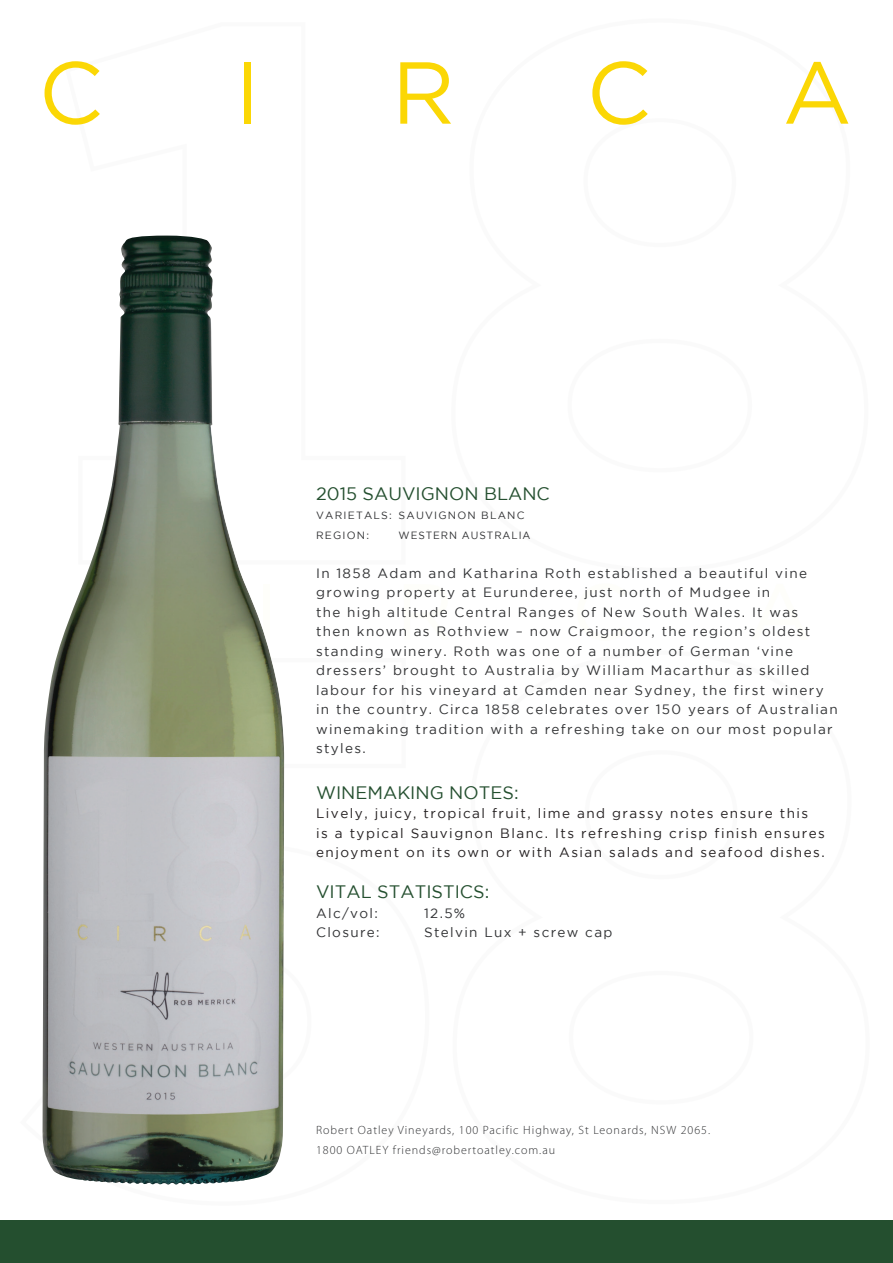
<style>
.page{position:relative;width:893px;height:1263px;background:#fff}
.page>*{position:absolute;margin:0;border:0;box-sizing:border-box;transform-origin:0 0}
.t1{font:18px "Gotham";color:#244f2f}
.t2{font:13.5px/19.5px "Gotham";letter-spacing:.1em;color:#313234}
.t3{font:13.5px/19.5px "Gotham";letter-spacing:.11em;color:#231f20}
.t4{font:300 12px/19.5px "Myriad Pro";letter-spacing:.08em;color:#313234}
.t5{font:10.5px/19.5px "Gotham";letter-spacing:.115em;color:#313234}
.t6{font:10.5px "Gotham";letter-spacing:.095em;color:#313234;scale:.96 1}
</style>
<div class="page">
<div style="left:0;top:1220px;width:893px;height:43px;background:#244f2f"></div>
<svg style="left:45px;top:61px;width:55px;height:64px"></svg>
<div style="left:244px;top:62px;width:7px;height:62px;background:#fbd705"></div>
<svg style="left:400px;top:62px;width:51px;height:62px"></svg>
<svg style="left:592px;top:61px;width:56px;height:64px"></svg>
<svg style="left:786px;top:62px;width:62px;height:62px"></svg>
<img style="left:43px;top:241px;width:241px;height:943px">
<h1 class="t1" style="left:316px;top:483px;width:235px">2015 SAUVIGNON BLANC</h1>
<p class="t5" style="left:316px;top:505px;width:210px">VARIETALS: SAUVIGNON BLANC<br>REGION:</p>
<p class="t6" style="left:399px;top:529px;width:139px">WESTERN AUSTRALIA</p>
<p class="t2" style="left:316px;top:563px;width:523px">In 1858 Adam and Katharina Roth established a beautiful vine growing property at Eurunderee, just north of Mudgee in<br>the high altitude Central Ranges of New South Wales. It was<br>then known as Rothview – now Craigmoor, the region’s oldest standing winery. Roth was one of a number of German ‘vine dressers’ brought to Australia by William Macarthur as skilled labour for his vineyard at Camden near Sydney, the first winery in the country. Circa 1858 celebrates over 150 years of Australian winemaking tradition with a refreshing take on our most popular styles.</p>
<h1 class="t1" style="left:316px;top:782px;width:204px">WINEMAKING NOTES:</h1>
<p class="t3" style="left:316px;top:803px;width:510px">Lively, juicy, tropical fruit, lime and grassy notes ensure this<br>is a typical Sauvignon Blanc. Its refreshing crisp finish ensures enjoyment on its own or with Asian salads and seafood dishes.</p>
<h1 class="t1" style="left:316px;top:882px;width:175px">VITAL STATISTICS:</h1>
<p class="t2" style="left:316px;top:903px;width:63px">Alc/vol:</p>
<p class="t2" style="left:424px;top:903px;width:43px">12.5%</p>
<p class="t2" style="left:316px;top:923px;width:65px">Closure:</p>
<p class="t2" style="left:424px;top:923px;width:190px">Stelvin Lux + screw cap</p>
<p class="t4" style="left:316px;top:1121px;width:395px">Robert Oatley Vineyards, 100 Pacific Highway, St Leonards, NSW 2065.<br>1800 OATLEY friends@robertoatley.com.au</p>
</div>
